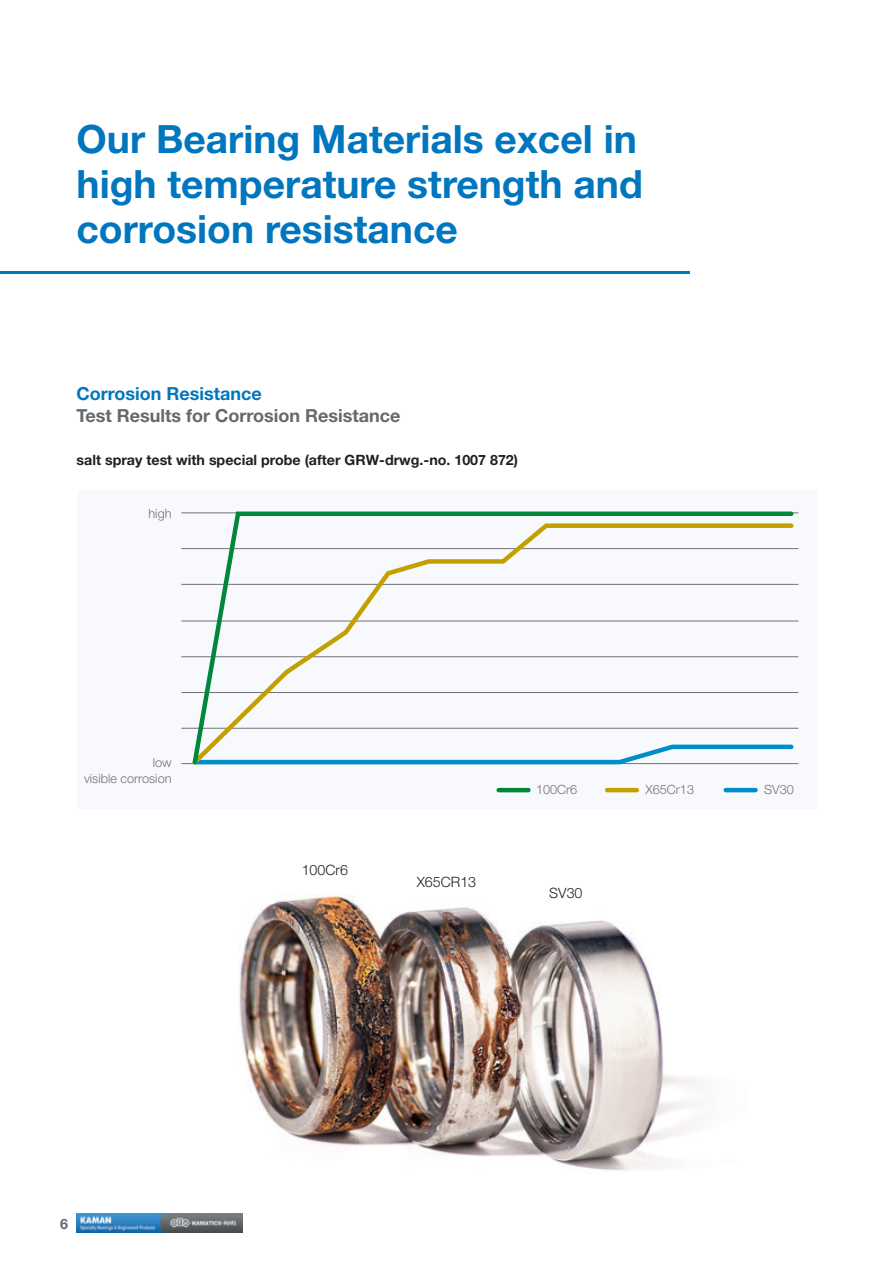
<style>
.page{position:relative;width:893px;height:1263px;background:#fff}
.page>*{position:absolute;margin:0;border:0;box-sizing:border-box;transform-origin:0 0}
.t1{font:700 39px/45px "Helvetica Neue";color:#0076be}
.t2{font:700 18px "Helvetica Neue";color:#64696d}
.t3{font:700 18px "Helvetica Neue";color:#0076be}
.t4{font:700 14.25px "Helvetica Neue";color:#231f20}
.t5{font:300 14.25px "Helvetica Neue";color:#231f20}
.t6{font:700 14.25px "Helvetica Neue";color:#64696d}
.t7{font:300 12.75px "Helvetica Neue";color:#717377}
</style>
<div class="page">
<img style="left:77px;top:1214px;width:165px;height:18px">
<img style="left:239px;top:894px;width:463px;height:277px">
<div style="left:77px;top:490px;width:739px;height:319px;background:#f7f9fd"></div>
<hr style="left:181px;top:728px;width:617px;height:1px;background:#717377">
<hr style="left:181px;top:763px;width:617px;height:1px;background:#717377">
<hr style="left:181px;top:692px;width:617px;height:1px;background:#717377">
<hr style="left:181px;top:656px;width:617px;height:1px;background:#717377">
<hr style="left:181px;top:621px;width:617px;height:1px;background:#717377">
<hr style="left:181px;top:584px;width:617px;height:1px;background:#717377">
<hr style="left:181px;top:548px;width:617px;height:1px;background:#717377">
<hr style="left:181px;top:512px;width:617px;height:1px;background:#717377">
<svg style="left:190px;top:511px;width:606px;height:254px"></svg>
<hr style="left:499px;top:788px;width:29px;height:4px;background:#008739">
<hr style="left:607px;top:788px;width:30px;height:4px;background:#c39f00">
<hr style="left:726px;top:788px;width:29px;height:4px;background:#008eca">
<hr style="left:0;top:271px;width:690px;height:3px;background:#0076be">
<p class="t1" style="left:77px;top:115px;width:568px">Our Bearing Materials excel in high temperature strength and corrosion resistance</p>
<p class="t3" style="left:77px;top:382px;width:187px">Corrosion Resistance</p>
<p class="t2" style="left:77px;top:405px;width:325px">Test Results for Corrosion Resistance</p>
<p class="t4" style="left:77px;top:451px;width:443px">salt spray test with special probe (after GRW-drwg.-no. 1007 872)</p>
<p class="t7" style="left:148px;top:506px;width:25px">high</p>
<p class="t7" style="left:153px;top:755px;width:20px">low</p>
<p class="t7" style="left:84px;top:771px;width:89px">visible corrosion</p>
<p class="t5" style="left:302px;top:861px;width:48px">100Cr6</p>
<p class="t5" style="left:417px;top:873px;width:61px">X65CR13</p>
<p class="t7" style="left:536px;top:782px;width:43px">100Cr6</p>
<p class="t7" style="left:645px;top:782px;width:50px">X65Cr13</p>
<p class="t7" style="left:764px;top:782px;width:31px">SV30</p>
<p class="t5" style="left:549px;top:884px;width:35px">SV30</p>
<p class="t6" style="left:60px;top:1215px;width:9px">6</p>
</div>
